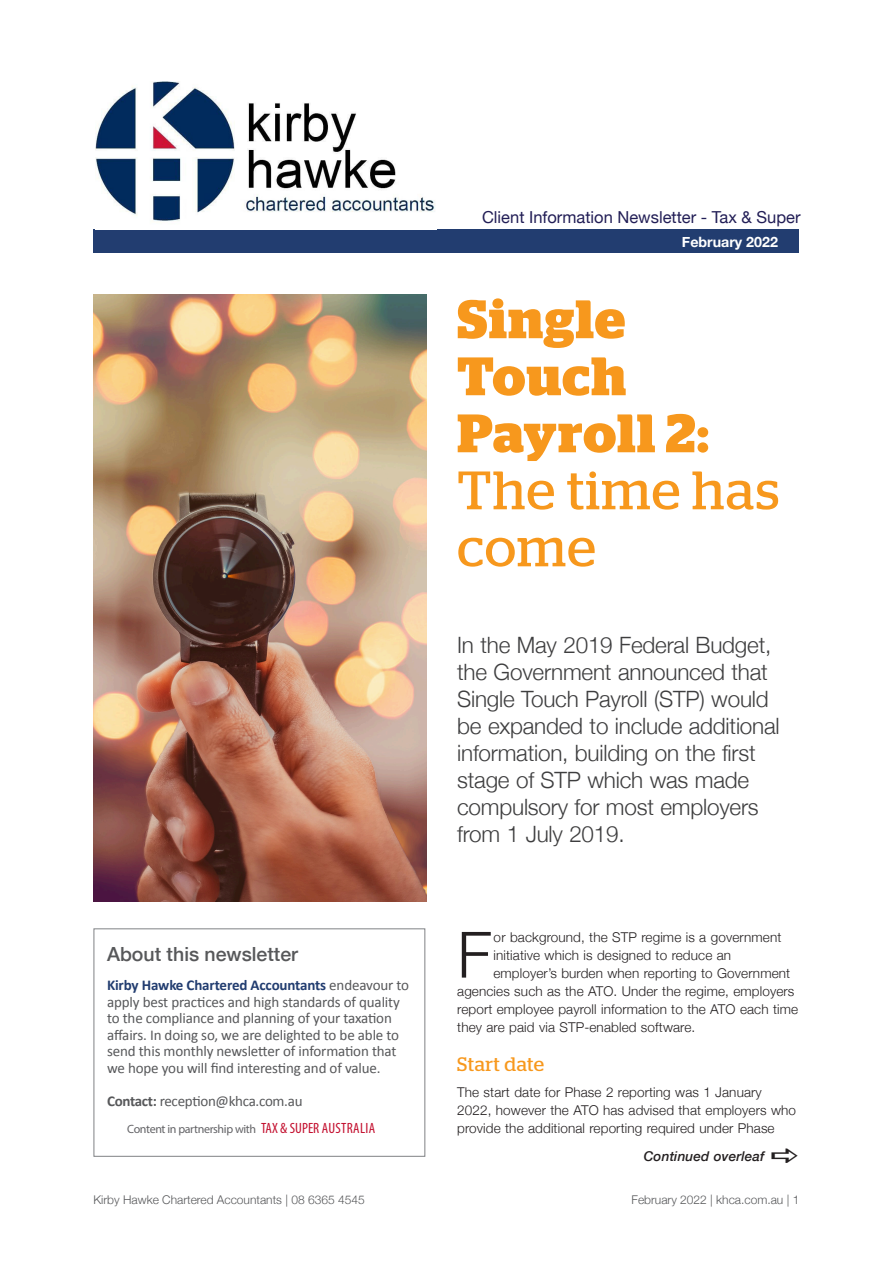
<style>
.page{position:relative;width:893px;height:1263px;background:#fff}
.page>*{position:absolute;margin:0;border:0;box-sizing:border-box;transform-origin:0 0}
.t1{font:300 63.9px "Helvetica Neue";color:#231f20}
.t2{font:700 54px/57px "Stag";letter-spacing:.02em;color:#f7981d}
.t3{font:54px/57px "Stag";letter-spacing:.02em;color:#f7981d}
.t4{font:300 22.5px/27px "Helvetica Neue";letter-spacing:-.01em;color:#3e3e3f}
.t5{font:500 19.5px "Helvetica Neue";color:#57585a}
.t6{font:19.5px "Stag";letter-spacing:.025em;color:#f7981d}
.t7{font:16.5px "Helvetica Neue";color:#221e56}
.t8{font:15px/16.5px "Calibri";letter-spacing:-.01em;color:#57585a}
.t9{font:700 14.25px "Helvetica Neue";color:#fff}
.t10{font:300 13.5px/18px "Helvetica Neue";letter-spacing:.01em;color:#231f20}
.t11{font:italic 500 13.5px "Helvetica Neue";letter-spacing:.01em;color:#231f20}
.t12{font:300 12px "Helvetica Neue";color:#57585a}
.t13{font:12px "Myriad Pro";letter-spacing:-.03em;color:#636366}
.s1{font-weight:700;color:#223d70}
.s2{font-weight:700}
.s3{font-stretch:condensed;font-size:14.85px;color:#c3102f}
</style>
<div class="page">
<img style="left:93px;top:295px;width:334px;height:607px">
<div style="left:94px;top:928px;width:331px;height:229px;border:1px solid #808285"></div>
<div style="left:94px;top:230px;width:705px;height:23px;background:#223d70"></div>
<img style="left:95px;top:81px;width:340px;height:140px">
<p class="t7" style="left:482px;top:205px;width:320px">Client Information Newsletter - Tax &amp; Super</p>
<p class="t9" style="left:682px;top:231px;width:98px">February 2022</p>
<h2 class="t2" style="left:457px;top:291px;width:253px">Single<br>Touch<br>Payroll 2:</h2>
<h2 class="t3" style="left:457px;top:461px;width:324px">The time has come</h2>
<h3 class="t5" style="left:107px;top:938px;width:193px">About this newsletter</h3>
<p class="t8" style="left:107px;top:976px;width:304px"><span class="s1">Kirby Hawke Chartered Accountants</span> endeavour to apply best practices and high standards of quality to the compliance and planning of your taxation affairs. In doing so, we are delighted to be able to send this monthly newsletter of information that we hope you will find interesting and of value.</p>
<p class="t8" style="left:107px;top:1092px;width:197px"><span class="s2">Contact:</span> reception@khca.com.au</p>
<p class="t13" style="left:127px;top:1121px;width:249px">Content in partnership with <span class="s3">TAX &amp; SUPER AUSTRALIA</span></p>
<p class="t4" style="left:457px;top:630px;width:324px">In the May 2019 Federal Budget, the Government announced that<br>Single Touch Payroll (STP) would be expanded to include additional information, building on the first stage of STP which was made compulsory for most employers from 1 July 2019.</p>
<h1 class="t1" style="left:457px;top:903px;width:36px">F</h1>
<p class="t10" style="left:493px;top:927px;width:289px">or background, the STP regime is a government</p>
<p class="t10" style="left:493px;top:945px;width:239px">initiative which is designed to reduce an</p>
<p class="t10" style="left:493px;top:963px;width:298px">employer’s burden when reporting to Government</p>
<p class="t10" style="left:457px;top:981px;width:339px">agencies such as the ATO. Under the regime, employers</p>
<p class="t10" style="left:457px;top:999px;width:342px">report employee payroll information to the ATO each time</p>
<p class="t10" style="left:457px;top:1017px;width:240px">they are paid via STP-enabled software.</p>
<h3 class="t6" style="left:457px;top:1052px;width:88px">Start date</h3>
<p class="t10" style="left:457px;top:1082px;width:340px">The start date for Phase 2 reporting was 1 January<br>2022, however the ATO has advised that employers who provide the additional reporting required under Phase</p>
<p class="t11" style="left:644px;top:1145px;width:122px">Continued overleaf</p>
<p class="t12" style="left:94px;top:1190px;width:273px">Kirby Hawke Chartered Accountants | 08 6365 4545</p>
<p class="t12" style="left:632px;top:1190px;width:169px">February 2022 | khca.com.au | 1</p>
</div>
